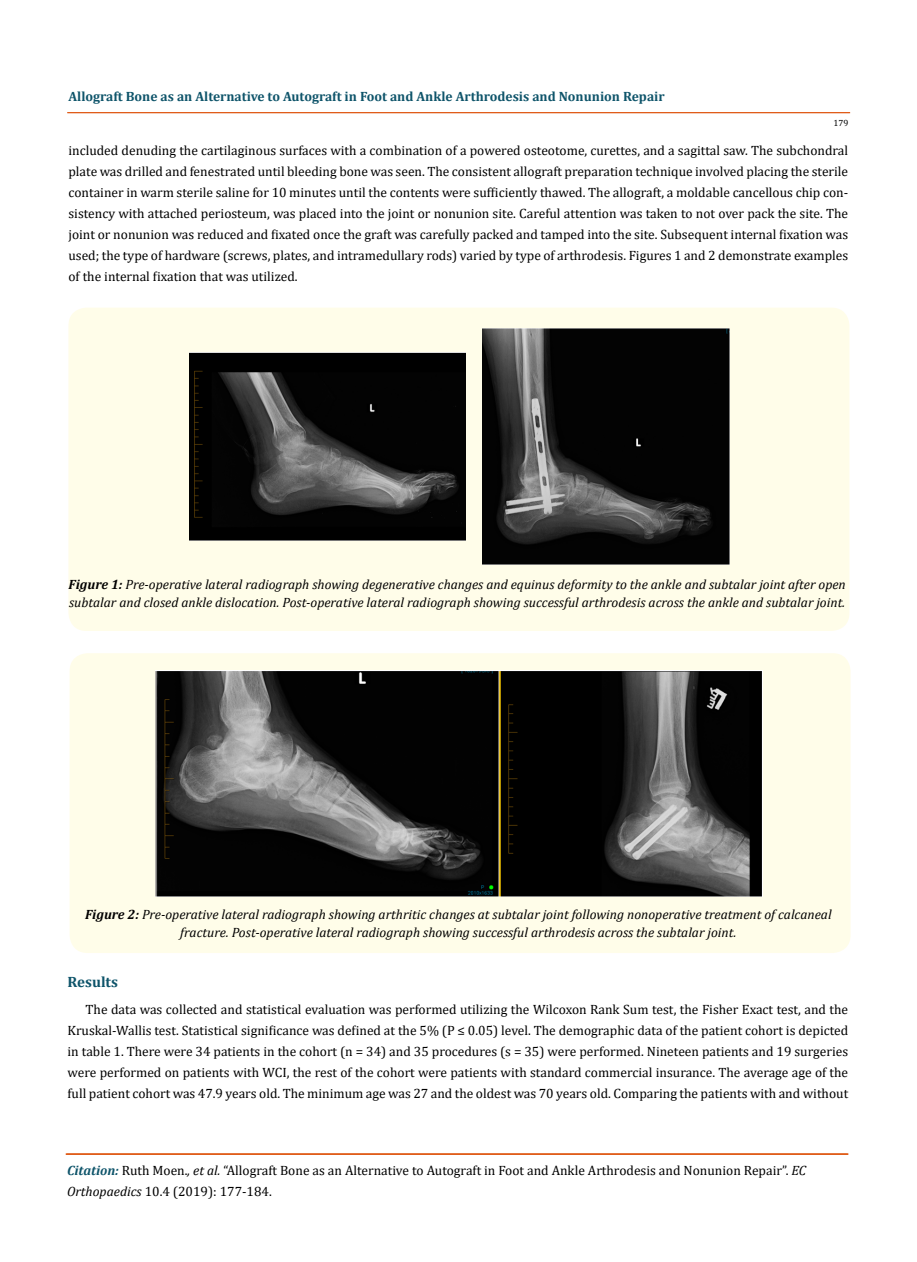
<style>
.page{position:relative;width:917px;height:1262px;background:#fff}
.page>*{position:absolute;margin:0;border:0;box-sizing:border-box;transform-origin:0 0}
.t1{font:700 15px "Cambria";color:#0e546a}
.t2{font:13.5px/21px "Cambria";color:#000;text-align:justify}
.t3{font:italic 13.5px/18px "Cambria";color:#000}
.t4{font:700 13.5px "Cambria";color:#0e546a}
.t5{font:9px "Cambria";color:#000}
.s1{font-weight:700}
.s2{font-weight:700;font-style:italic;color:#0e546a}
.s3{font-style:italic}
</style>
<div class="page">
<hr style="left:66px;top:1154px;width:782px;height:1px;background:#e05d1a">
<div style="left:66px;top:1153px;width:782px;height:1px;border:1px solid #e05d1a"></div>
<hr style="left:68px;top:113px;width:781px;height:1px;background:#e05d1a">
<div style="left:68px;top:112px;width:781px;height:1px;border:1px solid #e05d1a"></div>
<div style="left:68px;top:308px;width:781px;height:323px;background:#fffde9;border-radius:18px"></div>
<img style="left:189px;top:352px;width:276px;height:188px">
<img style="left:482px;top:328px;width:247px;height:236px">
<div style="left:70px;top:653px;width:780px;height:300px;background:#fffde9;border-radius:18px"></div>
<img style="left:156px;top:670px;width:607px;height:226px">
<p class="t4" style="left:68px;top:87px;width:597px">Allograft Bone as an Alternative to Autograft in Foot and Ankle Arthrodesis and Nonunion Repair</p>
<p class="t5" style="left:833px;top:118px;width:16px">179</p>
<p class="t2" style="left:68px;top:140px;width:781px">included denuding the cartilaginous surfaces with a combination of a powered osteotome, curettes, and a sagittal saw. The subchondral plate was drilled and fenestrated until bleeding bone was seen. The consistent allograft preparation technique involved placing the sterile container in warm sterile saline for 10 minutes until the contents were sufficiently thawed. The allograft, a moldable cancellous chip con&shy;sistency with attached periosteum, was placed into the joint or nonunion site. Careful attention was taken to not over pack the site. The joint or nonunion was reduced and fixated once the graft was carefully packed and tamped into the site. Subsequent internal fixation was used; the type of hardware (screws, plates, and intramedullary rods) varied by type of arthrodesis. Figures 1 and 2 demonstrate examples of the internal fixation that was utilized.</p>
<p class="t3" style="left:69px;top:574px;width:778px"><span class="s1">Figure 1:</span> Pre-operative lateral radiograph showing degenerative changes and equinus deformity to the ankle and subtalar joint after open subtalar and closed ankle dislocation. Post-operative lateral radiograph showing successful arthrodesis across the ankle and subtalar joint.</p>
<p class="t3" style="left:85px;top:905px;width:748px;text-align:center"><span class="s1">Figure 2:</span> Pre-operative lateral radiograph showing arthritic changes at subtalar joint following nonoperative treatment of calcaneal fracture. Post-operative lateral radiograph showing successful arthrodesis across the subtalar joint.</p>
<p class="t1" style="left:68px;top:971px;width:52px">Results</p>
<p class="t2" style="left:68px;top:998px;width:782px;text-indent:18px">The data was collected and statistical evaluation was performed utilizing the Wilcoxon Rank Sum test, the Fisher Exact test, and the Kruskal-Wallis test. Statistical significance was defined at the 5% (P ≤ 0.05) level. The demographic data of the patient cohort is depicted in table 1. There were 34 patients in the cohort (n = 34) and 35 procedures (s = 35) were performed. Nineteen patients and 19 surgeries were performed on patients with WCI, the rest of the cohort were patients with standard commercial insurance. The average age of the full patient cohort was 47.9 years old. The minimum age was 27 and the oldest was 70 years old. Comparing the patients with and without</p>
<p class="t2" style="left:67px;top:1159px;width:740px"><span class="s2">Citation:</span> Ruth Moen.<span class="s3">, et al.</span> “Allograft Bone as an Alternative to Autograft in Foot and Ankle Arthrodesis and Nonunion Repair”. <span class="s3">EC<br>Orthopaedics</span> 10.4 (2019): 177-184.</p>
</div>
